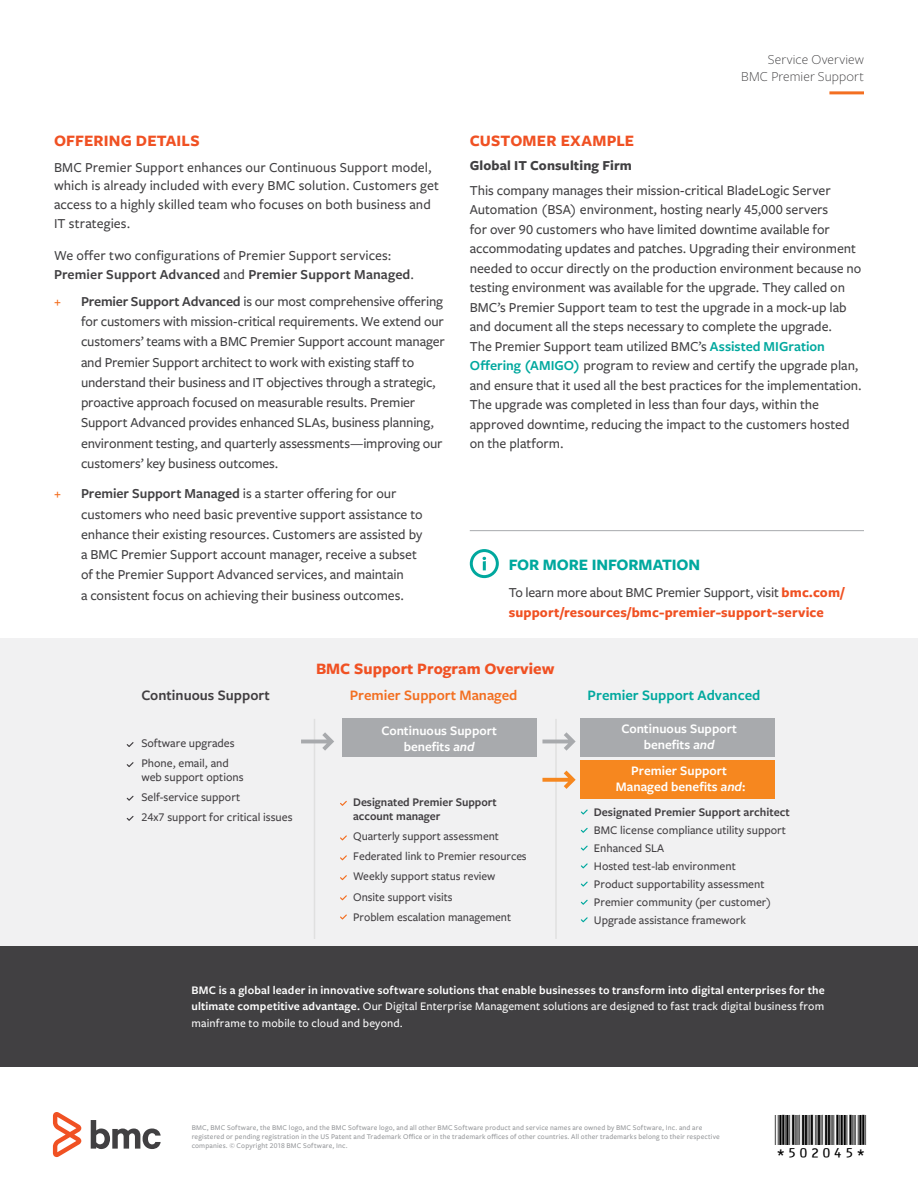
<style>
.page{position:relative;width:918px;height:1188px;background:#fff}
.page>*{position:absolute;margin:0;border:0;box-sizing:border-box;transform-origin:0 0}
.t1{font:30px "BC39 HI Tall HR";color:#000}
.t2{font:700 16.5px "Freight Sans Pro";color:#f05123}
.t3{font:700 16.5px "Freight Sans Pro";letter-spacing:-.01em;color:#00a89e}
.t4{font:600 15px "Freight Sans Pro";color:#00a89e}
.t5{font:600 15px "Freight Sans Pro";color:#f36f21}
.t6{font:600 15px "Freight Sans Pro";color:#413e41}
.t7{font:500 14.25px/20.2px "Freight Sans Pro";letter-spacing:-.005em;color:#414042}
.t8{font:700 14.25px/20.2px "Freight Sans Pro";letter-spacing:.01em;color:#f05123}
.t9{font:300 14.25px/17.7px "Freight Sans Pro";letter-spacing:.005em;color:#414042;text-align:right}
.t10{font:700 14.25px "Freight Sans Pro";letter-spacing:.01em;color:#414042}
.t11{font:500 14.25px "Freight Sans Pro";color:#f36f21}
.t12{font:600 13.5px/15.8px "Freight Sans Pro";color:#fff;text-align:center}
.t13{font:500 12.15px/18px "Freight Sans Pro";color:#413e41}
.t14{font:600 12.15px/14.5px "Freight Sans Pro";color:#413e41}
.t15{font:600 12px/16.5px "Freight Sans Pro";letter-spacing:.015em;color:#fff;text-align:justify}
.t16{font:500 7.5px/9px "Freight Sans Pro";letter-spacing:.02em;color:#939598}
.s1{font-weight:600}
.s2{font-weight:600;color:#00a89e}
.s3{font-weight:500;color:#414042}
.s4{font-style:italic}
.s5{font-weight:500}
</style>
<div class="page">
<div style="left:0;top:946px;width:918px;height:121px;background:#414042"></div>
<svg style="left:91px;top:1120px;width:70px;height:29px"></svg>
<svg style="left:53px;top:1112px;width:28px;height:45px"></svg>
<hr style="left:829px;top:91px;width:35px;height:3px;background:#f36f21">
<div style="left:0;top:639px;width:918px;height:307px;background:#f1f1f2"></div>
<div style="left:342px;top:719px;width:194px;height:38px;background:#a8aaad"></div>
<div style="left:580px;top:719px;width:195px;height:38px;background:#a8aaad"></div>
<div style="left:580px;top:761px;width:195px;height:38px;background:#f6871f"></div>
<svg style="left:340px;top:801px;width:7px;height:5px"></svg>
<svg style="left:127px;top:742px;width:7px;height:5px"></svg>
<hr style="left:314px;top:719px;width:1px;height:220px;background:#e0e0e0">
<hr style="left:555px;top:719px;width:2px;height:220px;background:#e0e0e0">
<svg style="left:542px;top:732px;width:34px;height:19px"></svg>
<svg style="left:542px;top:771px;width:34px;height:18px"></svg>
<svg style="left:301px;top:732px;width:33px;height:19px"></svg>
<svg style="left:340px;top:835px;width:7px;height:5px"></svg>
<svg style="left:340px;top:855px;width:7px;height:5px"></svg>
<svg style="left:340px;top:875px;width:7px;height:5px"></svg>
<svg style="left:340px;top:895px;width:7px;height:5px"></svg>
<svg style="left:340px;top:914px;width:7px;height:6px"></svg>
<svg style="left:127px;top:762px;width:7px;height:5px"></svg>
<svg style="left:127px;top:796px;width:7px;height:5px"></svg>
<svg style="left:127px;top:816px;width:7px;height:5px"></svg>
<svg style="left:581px;top:809px;width:7px;height:6px"></svg>
<svg style="left:581px;top:828px;width:7px;height:5px"></svg>
<svg style="left:581px;top:846px;width:7px;height:5px"></svg>
<svg style="left:581px;top:863px;width:7px;height:5px"></svg>
<svg style="left:581px;top:882px;width:7px;height:5px"></svg>
<svg style="left:581px;top:900px;width:7px;height:5px"></svg>
<svg style="left:581px;top:917px;width:7px;height:5px"></svg>
<div style="left:470px;top:549px;width:29px;height:29px;border:3px solid #00a89e;border-radius:50%"></div>
<svg style="left:483px;top:557px;width:3px;height:13px"></svg>
<hr style="left:470px;top:530px;width:394px;height:1px;background:#a8aaad">
<p class="t2" style="left:54px;top:129px;width:147px">OFFERING DETAILS</p>
<p class="t7" style="left:54px;top:157px;width:386px;line-height:18.8px">BMC Premier Support enhances our Continuous Support model, which is already included with every BMC solution. Customers get access to a highly skilled team who focuses on both business and IT strategies.</p>
<p class="t7" style="left:54px;top:245px;width:362px;line-height:18.8px">We offer two configurations of Premier Support services:<br><span class="s1">Premier Support Advanced</span> and <span class="s1">Premier Support Managed</span>.</p>
<p class="t11" style="left:54px;top:292px;width:8px">+</p>
<p class="t7" style="left:81px;top:291px;width:365px"><span class="s1">Premier Support Advanced</span> is our most comprehensive offering for customers with mission-critical requirements. We extend our customers’ teams with a BMC Premier Support account manager and Premier Support architect to work with existing staff to understand their business and IT objectives through a strategic, proactive approach focused on measurable results. Premier Support Advanced provides enhanced SLAs, business planning, environment testing, and quarterly assessments—improving our customers’ key business outcomes.</p>
<p class="t11" style="left:54px;top:484px;width:8px">+</p>
<p class="t7" style="left:81px;top:483px;width:343px"><span class="s1">Premier Support Managed</span> is a starter offering for our customers who need basic preventive support assistance to enhance their existing resources. Customers are assisted by a BMC Premier Support account manager, receive a subset of the Premier Support Advanced services, and maintain<br>a consistent focus on achieving their business outcomes.</p>
<p class="t9" style="left:741px;top:50px;width:124px">Service Overview<br>BMC Premier Support</p>
<p class="t2" style="left:470px;top:129px;width:166px">CUSTOMER EXAMPLE</p>
<p class="t10" style="left:470px;top:155px;width:164px">Global IT Consulting Firm</p>
<p class="t7" style="left:470px;top:180px;width:393px;line-height:19.5px">This company manages their mission-critical BladeLogic Server Automation (BSA) environment, hosting nearly 45,000 servers<br>for over 90 customers who have limited downtime available for accommodating updates and patches. Upgrading their environment needed to occur directly on the production environment because no testing environment was available for the upgrade. They called on BMC’s Premier Support team to test the upgrade in a mock-up lab and document all the steps necessary to complete the upgrade.<br>The Premier Support team utilized BMC’s <span class="s2">Assisted MIGration Offering (AMIGO)</span> program to review and certify the upgrade plan, and ensure that it used all the best practices for the implementation.<br>The upgrade was completed in less than four days, within the approved downtime, reducing the impact to the customers hosted on the platform.</p>
<p class="t3" style="left:509px;top:553px;width:193px">FOR MORE INFORMATION</p>
<p class="t8" style="left:509px;top:582px;width:337px"><span class="s3">To learn more about BMC Premier Support, visit</span> bmc.com/ support/resources/bmc-premier-support-service</p>
<p class="t6" style="left:141px;top:685px;width:130px">Continuous Support</p>
<p class="t13" style="left:141px;top:732px;width:95px;line-height:20px">Software upgrades<br>Phone, email, and</p>
<p class="t13" style="left:141px;top:767px;width:153px;line-height:20px">web support options<br>Self-service support<br>24x7 support for critical issues</p>
<p class="t2" style="left:316px;top:658px;width:240px">BMC Support Program Overview</p>
<p class="t5" style="left:350px;top:685px;width:169px">Premier Support Managed</p>
<p class="t4" style="left:588px;top:685px;width:174px">Premier Support Advanced</p>
<p class="t12" style="left:381px;top:722px;width:117px">Continuous Support benefits <span class="s4">and</span></p>
<p class="t12" style="left:621px;top:721px;width:117px">Continuous Support benefits <span class="s4">and</span></p>
<p class="t12" style="left:616px;top:762px;width:131px">Premier Support<br>Managed benefits <span class="s4">and</span>:</p>
<p class="t14" style="left:353px;top:794px;width:145px">Designated Premier Support account manager</p>
<p class="t13" style="left:353px;top:826px;width:175px;line-height:20.1px">Quarterly support assessment<br>Federated link to Premier resources<br>Weekly support status review<br>Onsite support visits<br>Problem escalation management</p>
<p class="t14" style="left:594px;top:804px;width:198px">Designated Premier Support architect</p>
<p class="t13" style="left:594px;top:820px;width:194px">BMC license compliance utility support<br>Enhanced SLA<br>Hosted test-lab environment<br>Product supportability assessment<br>Premier community (per customer)<br>Upgrade assistance framework</p>
<p class="t15" style="left:191px;top:981px;width:635px">BMC is a global leader in innovative software solutions that enable businesses to transform into digital enterprises for the ultimate competitive advantage. <span class="s5">Our Digital Enterprise Management solutions are designed to fast track digital business from mainframe to mobile to cloud and beyond.</span></p>
<p class="t16" style="left:192px;top:1123px;width:530px">BMC, BMC Software, the BMC logo, and the BMC Software logo, and all other BMC Software product and service names are owned by BMC Software, Inc. and are registered or pending registration in the US Patent and Trademark Office or in the trademark offices of other countries. All other trademarks belong to their respective companies. © Copyright 2018 BMC Software, Inc.</p>
<h1 class="t1" style="left:775px;top:1107px;width:93px">*502045*</h1>
</div>
